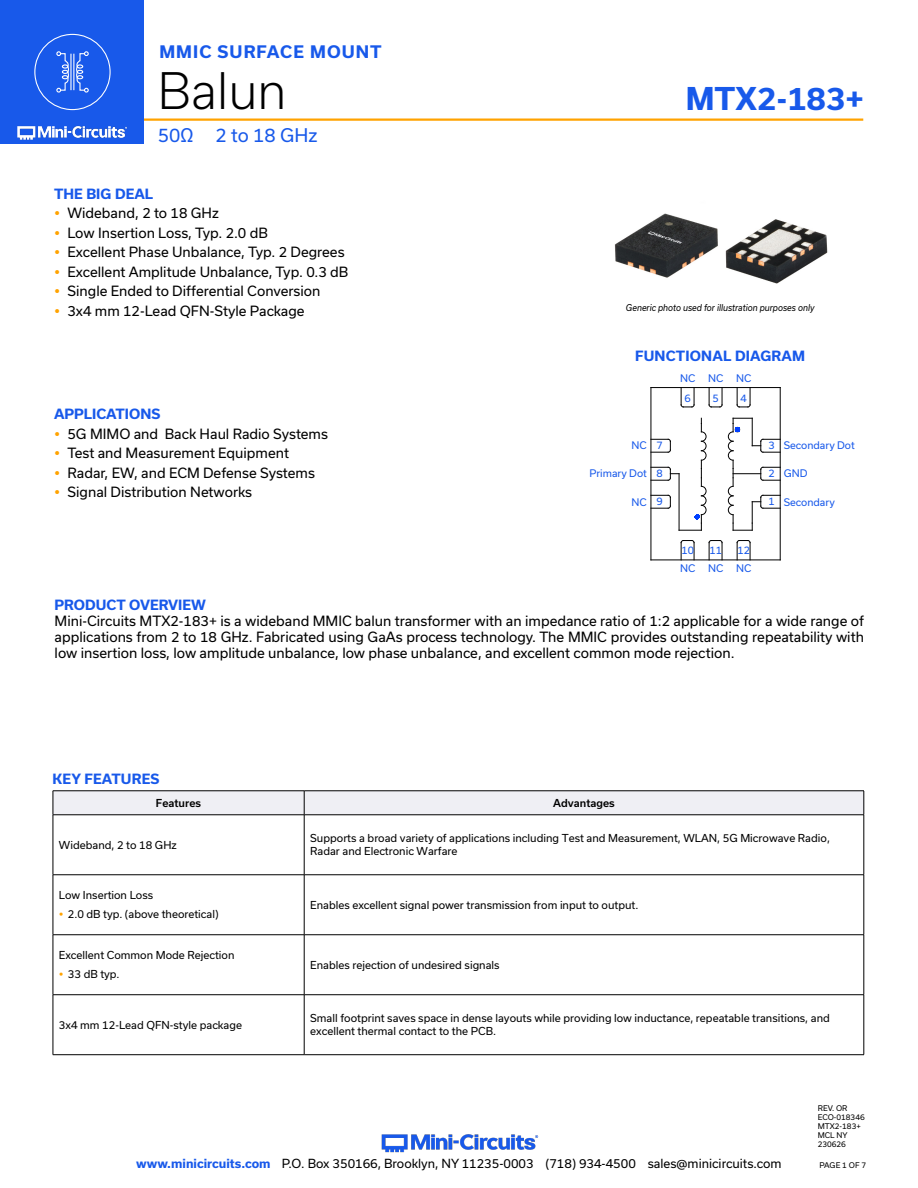
<style>
.page{position:relative;width:918px;height:1188px;background:#fff}
.page>*{position:absolute;margin:0;border:0;box-sizing:border-box;transform-origin:0 0}
.t1{font:300 48px "Usual";color:#000}
.t2{font:700 30px "Usual";color:#1859ea}
.t3{font:18px "Usual";color:#1859ea}
.t4{font:700 16.5px "Usual";letter-spacing:.065em;color:#1859ea}
.Regular_Copy{font:13.5px/16.2px "Usual";color:#000;text-align:justify}
.Blue_Headers{font:700 13.5px "Usual";color:#1859ea}
.t5{font:12px "Usual";color:#000}
.Table_Body_Left_Just{font:10.5px/12.6px "Usual";color:#000}
.Table_Header_Center{font:500 10.5px "Usual";color:#000}
.t6{font:10.05px "Usual";color:#1859ea}
.t7{font:italic 9px "Usual";color:#000;scale:.9 1}
.Revision{font:7.5px/9px "Usual";color:#000}
.s1{font-weight:700;color:#1859ea}
</style>
<div class="page">
<img style="left:381px;top:1134px;width:158px;height:19px">
<hr style="left:130px;top:118px;width:733px;height:3px;background:#ffa300">
<div style="left:0;top:0;width:144px;height:144px;background:#1859ea"></div>
<img style="left:17px;top:120px;width:128px;height:20px">
<svg style="left:53px;top:791px;width:812px;height:24px"></svg>
<hr style="left:53px;top:815px;width:251px;height:1px;background:#000">
<hr style="left:53px;top:815px;width:1px;height:60px;background:#000">
<hr style="left:304px;top:815px;width:560px;height:1px;background:#000">
<hr style="left:304px;top:815px;width:1px;height:60px;background:#000">
<hr style="left:864px;top:815px;width:1px;height:60px;background:#000">
<hr style="left:53px;top:875px;width:251px;height:1px;background:#000">
<hr style="left:53px;top:875px;width:1px;height:60px;background:#000">
<hr style="left:304px;top:875px;width:560px;height:1px;background:#000">
<hr style="left:304px;top:875px;width:1px;height:60px;background:#000">
<hr style="left:864px;top:875px;width:1px;height:60px;background:#000">
<hr style="left:53px;top:934px;width:251px;height:1px;background:#000">
<hr style="left:53px;top:935px;width:1px;height:60px;background:#000">
<hr style="left:304px;top:934px;width:560px;height:1px;background:#000">
<hr style="left:304px;top:935px;width:1px;height:60px;background:#000">
<hr style="left:864px;top:935px;width:1px;height:60px;background:#000">
<hr style="left:53px;top:994px;width:251px;height:1px;background:#000">
<hr style="left:53px;top:995px;width:1px;height:60px;background:#000">
<hr style="left:304px;top:994px;width:560px;height:1px;background:#000">
<hr style="left:304px;top:995px;width:1px;height:60px;background:#000">
<hr style="left:864px;top:995px;width:1px;height:60px;background:#000">
<hr style="left:53px;top:1054px;width:251px;height:1px;background:#000">
<hr style="left:304px;top:1054px;width:560px;height:1px;background:#000">
<img style="left:614px;top:213px;width:214px;height:71px">
<hr style="left:651px;top:560px;width:129px;height:1px;background:#000">
<hr style="left:780px;top:388px;width:1px;height:172px;background:#000">
<hr style="left:651px;top:388px;width:1px;height:172px;background:#000">
<hr style="left:651px;top:387px;width:129px;height:1px;background:#000">
<svg style="left:737px;top:540px;width:14px;height:20px"></svg>
<svg style="left:709px;top:540px;width:14px;height:20px"></svg>
<svg style="left:681px;top:540px;width:14px;height:20px"></svg>
<svg style="left:737px;top:388px;width:14px;height:20px"></svg>
<svg style="left:709px;top:388px;width:14px;height:20px"></svg>
<svg style="left:681px;top:388px;width:14px;height:20px"></svg>
<svg style="left:728px;top:418px;width:52px;height:113px"></svg>
<svg style="left:651px;top:418px;width:55px;height:113px"></svg>
<div style="left:34px;top:34px;width:77px;height:76px;border:1px solid #fff;border-radius:50%"></div>
<svg style="left:56px;top:51px;width:13px;height:42px"></svg>
<svg style="left:76px;top:51px;width:13px;height:42px"></svg>
<hr style="left:70px;top:54px;width:2px;height:36px;background:#fff">
<hr style="left:73px;top:54px;width:1px;height:36px;background:#fff">
<p class="t4" style="left:159px;top:42px;width:224px">MMIC SURFACE MOUNT</p>
<h1 class="t1" style="left:158px;top:63px;width:130px">Balun</h1>
<h3 class="t3" style="left:158px;top:125px;width:161px">50Ω 2 to 18 GHz</h3>
<p class="Blue_Headers" style="left:54px;top:186px;width:101px">THE BIG DEAL</p>
<p class="Regular_Copy" style="left:68px;top:205px;width:153px">Wideband, 2 to 18 GHz</p>
<p class="Regular_Copy" style="left:68px;top:224px;width:202px">Low Insertion Loss, Typ. 2.0 dB</p>
<p class="Regular_Copy" style="left:68px;top:244px;width:279px">Excellent Phase Unbalance, Typ. 2 Degrees</p>
<p class="Regular_Copy" style="left:68px;top:263px;width:282px">Excellent Amplitude Unbalance, Typ. 0.3 dB</p>
<p class="Regular_Copy" style="left:68px;top:283px;width:255px">Single Ended to Differential Conversion</p>
<p class="Regular_Copy" style="left:68px;top:302px;width:239px">3x4 mm 12-Lead QFN-Style Package</p>
<p class="Blue_Headers" style="left:54px;top:406px;width:108px">APPLICATIONS</p>
<p class="Regular_Copy" style="left:68px;top:425px;width:262px">5G MIMO and Back Haul Radio Systems</p>
<p class="Regular_Copy" style="left:68px;top:445px;width:223px">Test and Measurement Equipment</p>
<p class="Regular_Copy" style="left:68px;top:464px;width:249px">Radar, EW, and ECM Defense Systems</p>
<p class="Regular_Copy" style="left:68px;top:484px;width:186px">Signal Distribution Networks</p>
<h2 class="t2" style="left:686px;top:82px;width:180px">MTX2-183+</h2>
<p class="t7" style="left:626px;top:302px;width:211px">Generic photo used for illustration purposes only</p>
<p class="Blue_Headers" style="left:635px;top:348px;width:171px">FUNCTIONAL DIAGRAM</p>
<p class="t6" style="left:680px;top:373px;width:17px">NC</p>
<p class="t6" style="left:708px;top:373px;width:17px">NC</p>
<p class="t6" style="left:736px;top:373px;width:17px">NC</p>
<p class="t6" style="left:632px;top:440px;width:17px">NC</p>
<p class="t6" style="left:590px;top:467px;width:59px">Primary Dot</p>
<p class="t6" style="left:632px;top:496px;width:17px">NC</p>
<p class="t6" style="left:656px;top:440px;width:8px">7</p>
<p class="t6" style="left:656px;top:467px;width:8px">8</p>
<p class="t6" style="left:656px;top:496px;width:8px">9</p>
<p class="t6" style="left:685px;top:392px;width:8px">6</p>
<p class="t6" style="left:713px;top:392px;width:8px">5</p>
<p class="t6" style="left:741px;top:392px;width:8px">4</p>
<p class="t6" style="left:681px;top:544px;width:14px">10</p>
<p class="t6" style="left:709px;top:544px;width:14px">11</p>
<p class="t6" style="left:737px;top:544px;width:14px">12</p>
<p class="t6" style="left:680px;top:563px;width:17px">NC</p>
<p class="t6" style="left:708px;top:563px;width:17px">NC</p>
<p class="t6" style="left:736px;top:563px;width:17px">NC</p>
<p class="t6" style="left:768px;top:440px;width:8px">3</p>
<p class="t6" style="left:768px;top:467px;width:8px">2</p>
<p class="t6" style="left:768px;top:496px;width:8px">1</p>
<p class="t6" style="left:784px;top:440px;width:73px">Secondary Dot</p>
<p class="t6" style="left:784px;top:467px;width:25px">GND</p>
<p class="t6" style="left:784px;top:496px;width:53px">Secondary</p>
<p class="Blue_Headers" style="left:55px;top:597px;width:153px">PRODUCT OVERVIEW</p>
<p class="Regular_Copy" style="left:55px;top:613px;width:811px">Mini-Circuits MTX2-183+ is a wideband MMIC balun transformer with an impedance ratio of 1:2 applicable for a wide range of applications from 2 to 18 GHz. Fabricated using GaAs process technology. The MMIC provides outstanding repeatability with low insertion loss, low amplitude unbalance, low phase unbalance, and excellent common mode rejection.</p>
<p class="Blue_Headers" style="left:52px;top:771px;width:108px">KEY FEATURES</p>
<p class="Table_Header_Center" style="left:156px;top:797px;width:47px">Features</p>
<p class="Table_Header_Center" style="left:553px;top:797px;width:63px">Advantages</p>
<p class="Table_Body_Left_Just" style="left:59px;top:838px;width:119px">Wideband, 2 to 18 GHz</p>
<p class="Table_Body_Left_Just" style="left:310px;top:832px;width:521px">Supports a broad variety of applications including Test and Measurement, WLAN, 5G Microwave Radio,<br>Radar and Electronic Warfare</p>
<p class="Table_Body_Left_Just" style="left:59px;top:889px;width:96px">Low Insertion Loss</p>
<p class="Table_Body_Left_Just" style="left:68px;top:908px;width:152px">2.0 dB typ. (above theoretical)</p>
<p class="Table_Body_Left_Just" style="left:310px;top:898px;width:330px">Enables excellent signal power transmission from input to output.</p>
<p class="Table_Body_Left_Just" style="left:59px;top:949px;width:177px">Excellent Common Mode Rejection</p>
<p class="Table_Body_Left_Just" style="left:68px;top:968px;width:53px">33 dB typ.</p>
<p class="Table_Body_Left_Just" style="left:310px;top:958px;width:191px">Enables rejection of undesired signals</p>
<p class="Table_Body_Left_Just" style="left:59px;top:1018px;width:185px">3x4 mm 12-Lead QFN-style package</p>
<p class="Table_Body_Left_Just" style="left:310px;top:1012px;width:521px">Small footprint saves space in dense layouts while providing low inductance, repeatable transitions, and excellent thermal contact to the PCB.</p>
<p class="Revision" style="left:818px;top:1104px;width:48px">REV. OR<br>ECO-018346</p>
<p class="Revision" style="left:818px;top:1122px;width:44px">MTX2-183+</p>
<p class="Revision" style="left:818px;top:1131px;width:31px">MCL NY</p>
<p class="Revision" style="left:818px;top:1140px;width:30px">230626</p>
<p class="t5" style="left:136px;top:1157px;width:647px"><span class="s1">www.minicircuits.com</span> P.O. Box 350166, Brooklyn, NY 11235-0003 (718) 934-4500 sales@minicircuits.com</p>
<p class="Revision" style="left:819px;top:1161px;width:48px">PAGE 1 OF 7</p>
</div>
